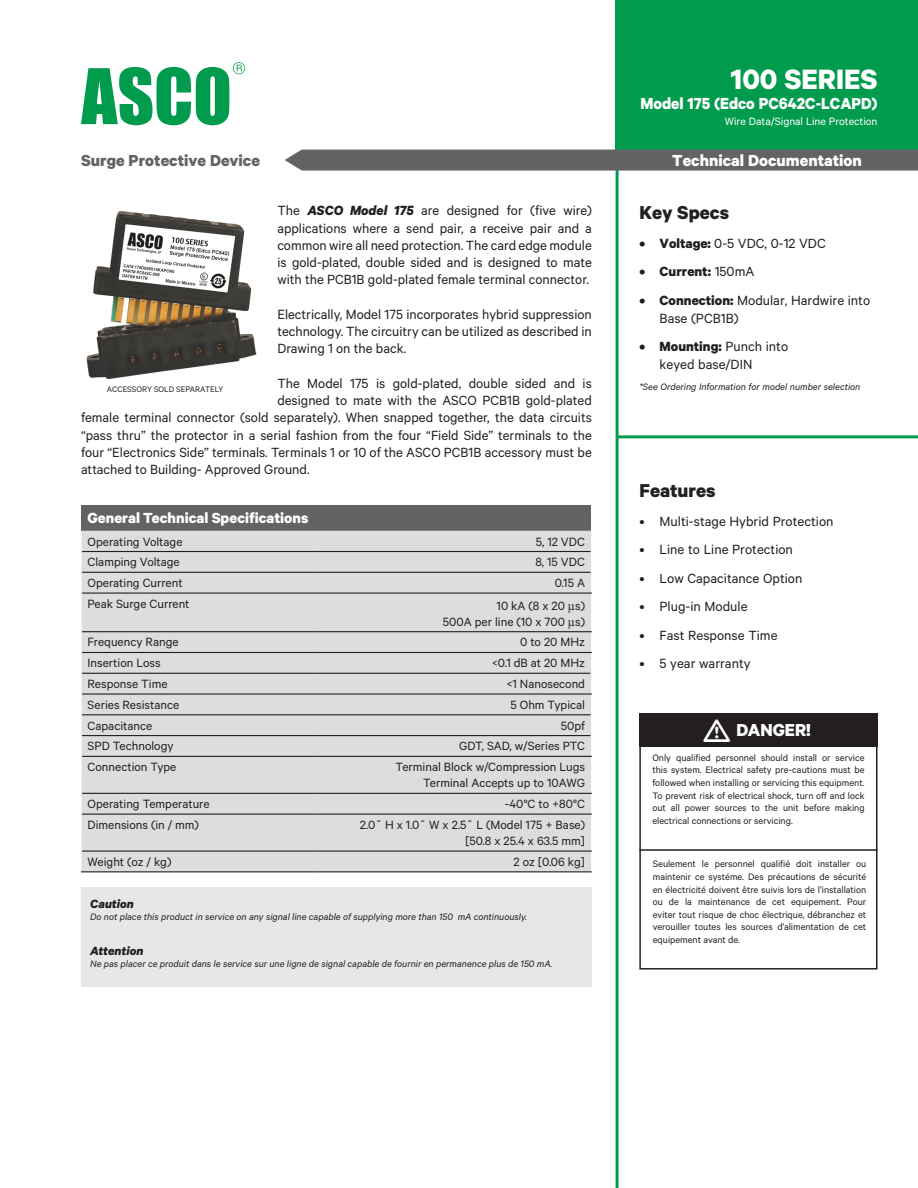
<style>
.page{position:relative;width:918px;height:1188px;background:#fff}
.page>*{position:absolute;margin:0;border:0;box-sizing:border-box;transform-origin:0 0}
.t1{font:700 31.5px "Calibre";color:#fff}
.t2{font:700 21px "Calibre";color:#231f20}
.t3{font:700 19.5px "Calibre";color:#fff}
.t4{font:700 18px "Calibre";color:#fff;scale:.96 1}
.t5{font:700 18px "Calibre";color:#fff}
.t6{font:700 18px "Calibre";color:#636366}
.t7{font:700 16.5px "Calibre";color:#fff}
.t8{font:15px/17.2px "Calibre";color:#231f20;text-align:justify}
.t9{font:700 15px "Calibre";color:#231f20}
.t10{font:13.5px/16.2px "Calibre";color:#231f20;text-align:right}
.t11{font:italic 700 13.5px "Calibre";color:#231f20}
.t12{font:12px "Calibre";color:#fff}
.t13{font:10.5px/12.6px "Calibre";color:#231f20;text-align:justify}
.t14{font:italic 10.5px "Calibre";color:#231f20}
.t15{font:9px "Calibre";color:#231f20}
.s1{font-weight:700;font-style:italic}
.s2{font-family:"DTL Argo T Light"}
.s3{font-weight:700}
.s4{font-weight:400}
.s5{font-family:"Extra S Two";font-weight:400;font-size:28.8px}
</style>
<div class="page">
<hr style="left:616px;top:167px;width:3px;height:1021px;background:#009b4d">
<div style="left:616px;top:0;width:302px;height:160px;background:#009b4d"></div>
<svg style="left:81px;top:62px;width:164px;height:63px"></svg>
<div style="left:285px;top:150px;width:633px;height:21px;background:#636366"></div>
<div style="left:82px;top:505px;width:509px;height:26px;background:#636366"></div>
<div style="left:82px;top:531px;width:509px;height:340px;background:#dcdddf"></div>
<hr style="left:82px;top:551px;width:236px;height:1px;background:#231f20">
<hr style="left:318px;top:551px;width:273px;height:1px;background:#231f20">
<hr style="left:82px;top:572px;width:236px;height:1px;background:#231f20">
<hr style="left:318px;top:572px;width:273px;height:1px;background:#231f20">
<hr style="left:82px;top:593px;width:236px;height:1px;background:#231f20">
<hr style="left:318px;top:593px;width:274px;height:1px;background:#231f20">
<hr style="left:82px;top:631px;width:236px;height:1px;background:#231f20">
<hr style="left:318px;top:631px;width:274px;height:1px;background:#231f20">
<hr style="left:82px;top:652px;width:236px;height:1px;background:#231f20">
<hr style="left:318px;top:652px;width:274px;height:1px;background:#231f20">
<hr style="left:82px;top:714px;width:236px;height:1px;background:#231f20">
<hr style="left:82px;top:735px;width:236px;height:1px;background:#231f20">
<hr style="left:82px;top:756px;width:236px;height:1px;background:#231f20">
<hr style="left:318px;top:714px;width:273px;height:1px;background:#231f20">
<hr style="left:318px;top:735px;width:273px;height:1px;background:#231f20">
<hr style="left:318px;top:756px;width:274px;height:1px;background:#231f20">
<hr style="left:82px;top:793px;width:236px;height:1px;background:#231f20">
<hr style="left:318px;top:793px;width:274px;height:1px;background:#231f20">
<hr style="left:82px;top:814px;width:236px;height:1px;background:#231f20">
<hr style="left:318px;top:814px;width:274px;height:1px;background:#231f20">
<hr style="left:82px;top:851px;width:236px;height:1px;background:#231f20">
<hr style="left:318px;top:851px;width:274px;height:1px;background:#231f20">
<hr style="left:82px;top:673px;width:236px;height:1px;background:#231f20">
<hr style="left:81px;top:871px;width:237px;height:1px;background:#231f20">
<hr style="left:318px;top:673px;width:272px;height:1px;background:#231f20">
<hr style="left:318px;top:871px;width:274px;height:1px;background:#231f20">
<hr style="left:82px;top:693px;width:236px;height:2px;background:#231f20">
<hr style="left:318px;top:693px;width:274px;height:2px;background:#231f20">
<hr style="left:617px;top:435px;width:301px;height:3px;background:#009b4d">
<img style="left:86px;top:211px;width:171px;height:169px">
<div style="left:81px;top:887px;width:511px;height:100px;background:#e6e7e9"></div>
<div style="left:639px;top:713px;width:239px;height:257px;border:2px solid #231f20"></div>
<div style="left:639px;top:713px;width:239px;height:34px;background:#231f20"></div>
<hr style="left:639px;top:849px;width:239px;height:2px;background:#231f20">
<h1 class="t1" style="left:731px;top:60px;width:148px">100 SERIES</h1>
<p class="t4" style="left:641px;top:92px;width:248px">Model 175 (Edco PC642C-LCAPD)</p>
<p class="t12" style="left:725px;top:115px;width:154px">Wire Data/Signal Line Protection</p>
<p class="t6" style="left:81px;top:149px;width:181px">Surge Protective Device</p>
<p class="t5" style="left:672px;top:149px;width:191px">Technical Documentation</p>
<p class="t8" style="left:277px;top:202px;width:316px">The <span class="s1">ASCO Model 175</span> are designed for (five wire) applications where a send pair, a receive pair and a common wire all need protection. The card edge module is gold-plated, double sided and is designed to mate with the PCB1B gold-plated female terminal connector.</p>
<p class="t8" style="left:277px;top:305px;width:316px">Electrically, Model 175 incorporates hybrid suppression technology. The circuitry can be utilized as described in Drawing 1 on the back.</p>
<p class="t8" style="left:277px;top:374px;width:316px">The Model 175 is gold-plated, double sided and is</p>
<p class="t8" style="left:277px;top:391px;width:316px">designed to mate with the ASCO PCB1B gold-plated</p>
<p class="t8" style="left:81px;top:409px;width:512px">female terminal connector (sold separately). When snapped together, the data circuits</p>
<p class="t8" style="left:81px;top:426px;width:512px">“pass thru” the protector in a serial fashion from the four “Field Side” terminals to the</p>
<p class="t8" style="left:81px;top:443px;width:512px">four “Electronics Side” terminals. Terminals 1 or 10 of the ASCO PCB1B accessory must be</p>
<p class="t8" style="left:81px;top:460px;width:230px">attached to Building- Approved Ground.</p>
<p class="t15" style="left:107px;top:384px;width:118px">ACCESSORY SOLD SEPARATELY</p>
<p class="t7" style="left:88px;top:508px;width:222px">General Technical Specifications</p>
<p class="t10" style="left:88px;top:533px;width:96px">Operating Voltage</p>
<p class="t10" style="left:536px;top:533px;width:51px">5, 12 VDC</p>
<p class="t10" style="left:88px;top:554px;width:94px">Clamping Voltage</p>
<p class="t10" style="left:535px;top:554px;width:51px">8, 15 VDC</p>
<p class="t10" style="left:88px;top:574px;width:97px">Operating Current</p>
<p class="t10" style="left:555px;top:574px;width:32px">0.15 A</p>
<p class="t10" style="left:88px;top:595px;width:103px">Peak Surge Current</p>
<p class="t10" style="left:443px;top:597px;width:144px">10 kA (8 x 20 <span class="s2">µ</span>s)<br>500A per line (10 x 700 <span class="s2">µ</span>s)</p>
<p class="t10" style="left:88px;top:634px;width:93px">Frequency Range</p>
<p class="t10" style="left:520px;top:634px;width:66px">0 to 20 MHz</p>
<p class="t10" style="left:88px;top:654px;width:75px">Insertion Loss</p>
<p class="t10" style="left:492px;top:654px;width:94px">&lt;0.1 dB at 20 MHz</p>
<p class="t10" style="left:88px;top:675px;width:82px">Response Time</p>
<p class="t10" style="left:507px;top:675px;width:80px">&lt;1 Nanosecond</p>
<p class="t10" style="left:88px;top:696px;width:93px">Series Resistance</p>
<p class="t10" style="left:511px;top:696px;width:76px">5 Ohm Typical</p>
<p class="t10" style="left:88px;top:717px;width:66px">Capacitance</p>
<p class="t10" style="left:561px;top:717px;width:26px">50pf</p>
<p class="t10" style="left:88px;top:738px;width:88px">SPD Technology</p>
<p class="t10" style="left:459px;top:738px;width:127px">GDT, SAD, w/Series PTC</p>
<p class="t10" style="left:88px;top:758px;width:90px">Connection Type</p>
<p class="t10" style="left:396px;top:758px;width:191px">Terminal Block w/Compression Lugs<br>Terminal Accepts up to 10AWG</p>
<p class="t10" style="left:88px;top:795px;width:124px">Operating Temperature</p>
<p class="t10" style="left:505px;top:795px;width:82px">-40°C to +80°C</p>
<p class="t10" style="left:88px;top:816px;width:113px">Dimensions (in / mm)</p>
<p class="t10" style="left:360px;top:816px;width:227px">2.0˝ H x 1.0˝ W x 2.5˝ L (Model 175 + Base) [50.8 x 25.4 x 63.5 mm]</p>
<p class="t10" style="left:88px;top:853px;width:85px">Weight (oz / kg)</p>
<p class="t10" style="left:514px;top:853px;width:73px">2 oz [0.06 kg]</p>
<p class="t11" style="left:90px;top:895px;width:45px">Caution</p>
<p class="t14" style="left:90px;top:911px;width:438px">Do not place this product in service on any signal line capable of supplying more than 150 mA continuously.</p>
<p class="t11" style="left:90px;top:942px;width:55px">Attention</p>
<p class="t14" style="left:90px;top:958px;width:464px">Ne pas placer ce produit dans le service sur une ligne de signal capable de fournir en permanence plus de 150 mA.</p>
<h2 class="t2" style="left:639px;top:200px;width:91px">Key Specs</h2>
<p class="t8" style="left:639px;top:234px;width:188px"><span class="s3">• Voltage:</span> 0-5 VDC, 0-12 VDC</p>
<p class="t9" style="left:639px;top:263px;width:117px">• Current: <span class="s4">150mA</span></p>
<p class="t8" style="left:660px;top:291px;width:212px;line-height:18px;text-indent:-20px"><span class="s3">• Connection:</span> Modular, Hardwire into<br>Base (PCB1B)</p>
<p class="t8" style="left:660px;top:337px;width:130px;line-height:18px;text-indent:-20px"><span class="s3">• Mounting:</span> Punch into keyed base/DIN</p>
<p class="t14" style="left:639px;top:381px;width:223px">*See Ordering Information for model number selection</p>
<h2 class="t2" style="left:639px;top:478px;width:78px">Features</h2>
<p class="t8" style="left:639px;top:512px;width:196px">• Multi-stage Hybrid Protection</p>
<p class="t8" style="left:639px;top:540px;width:155px">• Line to Line Protection</p>
<p class="t8" style="left:639px;top:569px;width:165px">• Low Capacitance Option</p>
<p class="t8" style="left:639px;top:597px;width:110px">• Plug-in Module</p>
<p class="t8" style="left:639px;top:626px;width:140px">• Fast Response Time</p>
<p class="t8" style="left:639px;top:654px;width:113px">• 5 year warranty</p>
<h3 class="t3" style="left:702px;top:718px;width:110px"><span class="s5">V</span> DANGER!</h3>
<p class="t13" style="left:652px;top:751px;width:214px">Only qualified personnel should install or service this system. Electrical safety pre-cautions must be followed when installing or servicing this equipment.<br>To prevent risk of electrical shock, turn off and lock out all power sources to the unit before making electrical connections or servicing.</p>
<p class="t13" style="left:653px;top:857px;width:215px">Seulement le personnel qualifié doit installer ou maintenir ce systéme. Des précautions de sécurité en électricité doivent être suivis lors de l’installation ou de la maintenance de cet equipement. Pour eviter tout risque de choc électrique, débranchez et verouiller toutes les sources d’alimentation de cet equipement avant de.</p>
</div>
